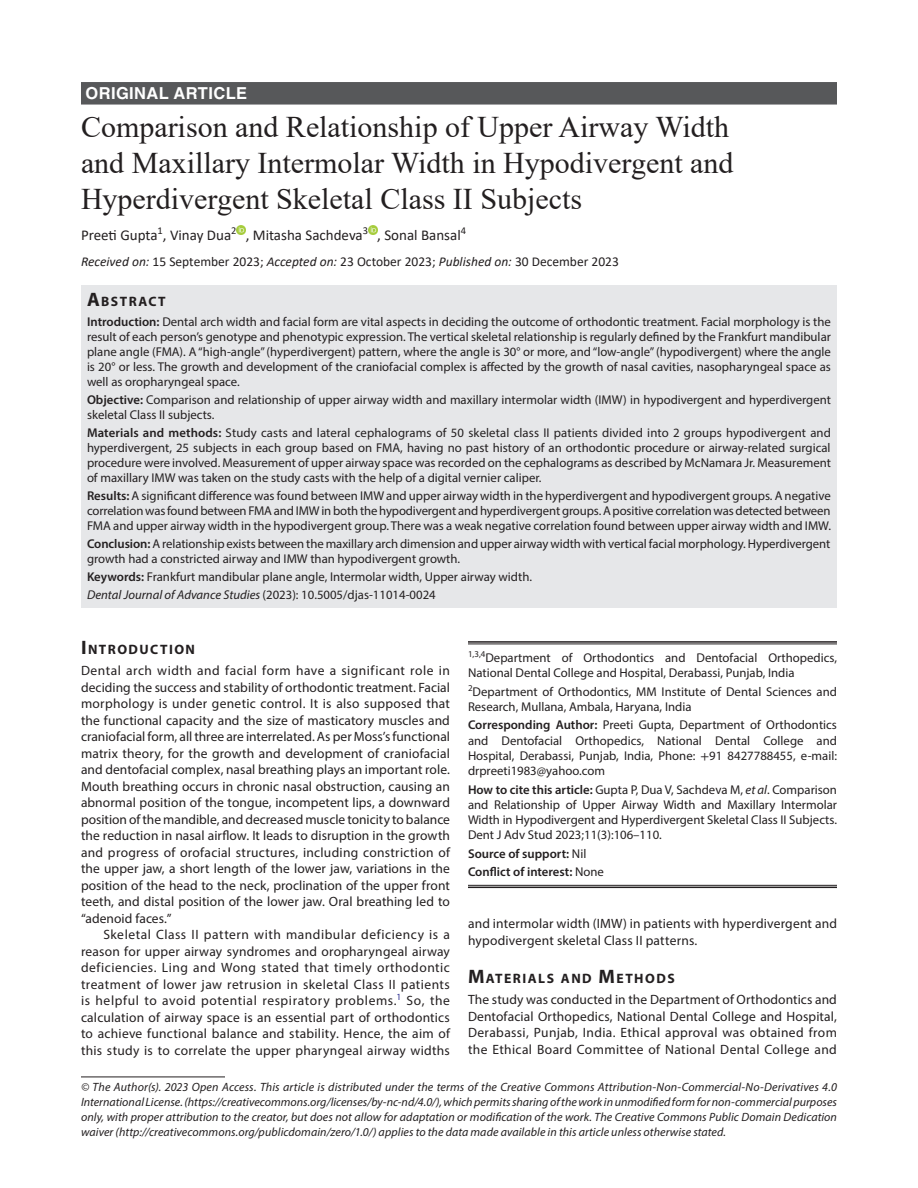
<style>
.page{position:relative;width:918px;height:1188px;background:#fff}
.page>*{position:absolute;margin:0;border:0;box-sizing:border-box;transform-origin:0 0}
.t1{font:30px/36px "Times New Roman";color:#231f20}
.ArticleType{font:700 16.5px "Helvetica LT Std";letter-spacing:.025em;color:#fff}
.AuthorName{font:15px "Calibri";color:#231f20}
.Head-1{font:700 13.65px "Myriad Pro";letter-spacing:.105em;color:#231f20}
.AbstractTitle{font:700 13.65px "Myriad Pro";letter-spacing:.105em;color:#231f20}
.Para-NoIndent{font:13.5px/16.5px "Myriad Pro";letter-spacing:.015em;color:#231f20;text-align:justify}
.Para-Indent{font:13.5px/16.5px "Myriad Pro";letter-spacing:.015em;color:#231f20;text-align:justify}
.PAS_History{font:13.5px "Calibri";color:#231f20}
.Abstract-Para-first{font:12.75px/15px "Myriad Pro";color:#231f20;text-align:justify}
.How_to_Cite{font:12.75px/15.3px "Myriad Pro";color:#231f20;text-align:justify}
.Corresponding_Author{font:12.75px/15.3px "Myriad Pro";color:#231f20;text-align:justify}
.Affiliation-first{font:12.75px/15.3px "Myriad Pro";color:#231f20}
.Affiliation{font:12.75px/15.3px "Myriad Pro";color:#231f20}
.Keywords{font:12.75px "Myriad Pro";color:#231f20}
.JT_DOI{font:12.75px "Myriad Pro";color:#231f20}
.COI{font:600 12.75px "Myriad Pro";color:#231f20}
.Source{font:600 12.75px "Myriad Pro";color:#231f20}
.FootNote{font:italic 12px/15px "Myriad Pro";letter-spacing:.005em;color:#231f20;text-align:justify}
.s1{font-style:italic}
.s2{font-size:19.5px}
.s3{font-weight:600}
.s4{font-family:"STIX General"}
.s5{font-weight:400}
</style>
<div class="page">
<div style="left:81px;top:82px;width:756px;height:23px;background:#57585a"></div>
<div style="left:81px;top:286px;width:756px;height:25px;background:#e6e7e9"></div>
<div style="left:81px;top:310px;width:756px;height:85px;background:#e6e7e9"></div>
<div style="left:81px;top:388px;width:756px;height:40px;background:#e6e7e9"></div>
<div style="left:81px;top:421px;width:756px;height:70px;background:#e6e7e9"></div>
<div style="left:81px;top:484px;width:756px;height:55px;background:#e6e7e9"></div>
<div style="left:81px;top:532px;width:756px;height:40px;background:#e6e7e9"></div>
<div style="left:81px;top:565px;width:756px;height:25px;background:#e6e7e9"></div>
<div style="left:81px;top:583px;width:756px;height:25px;background:#e6e7e9"></div>
<svg style="left:237px;top:225px;width:9px;height:9px"></svg>
<svg style="left:368px;top:225px;width:9px;height:9px"></svg>
<hr style="left:81px;top:1077px;width:144px;height:1px;background:#231f20">
<hr style="left:468px;top:641px;width:369px;height:2px;background:#231f20">
<hr style="left:468px;top:644px;width:369px;height:1px;background:#231f20">
<hr style="left:468px;top:885px;width:369px;height:1px;background:#231f20">
<hr style="left:468px;top:887px;width:369px;height:1px;background:#231f20">
<p class="ArticleType" style="left:86px;top:83px;width:163px">ORIGINAL ARTICLE</p>
<p class="t1" style="left:81px;top:108px;width:654px">Comparison and Relationship of Upper Airway Width and Maxillary Intermolar Width in Hypodivergent and<br>Hyperdivergent Skeletal Class II Subjects</p>
<p class="AuthorName" style="left:81px;top:225px;width:387px">Preeti Gupta<sup>1</sup>, Vinay Dua<sup>2</sup> , Mitasha Sachdeva<sup>3</sup> , Sonal Bansal<sup>4</sup></p>
<p class="PAS_History" style="left:81px;top:252px;width:539px"><span class="s1">Received on:</span> 15 September 2023; <span class="s1">Accepted on:</span> 23 October 2023; <span class="s1">Published on:</span> 30 December 2023</p>
<p class="AbstractTitle" style="left:87px;top:293px;width:80px"><span class="s2">A</span>BSTRACT</p>
<p class="Abstract-Para-first" style="left:87px;top:314px;width:746px"><span class="s3">Introduction:</span> Dental arch width and facial form are vital aspects in deciding the outcome of orthodontic treatment. Facial morphology is the result of each person’s genotype and phenotypic expression. The vertical skeletal relationship is regularly defined by the Frankfurt mandibular plane angle (FMA). A “high-angle” (hyperdivergent) pattern, where the angle is 30° or more, and “low-angle” (hypodivergent) where the angle is 20° or less. The growth and development of the craniofacial complex is affected by the growth of nasal cavities, nasopharyngeal space as well as oropharyngeal space.</p>
<p class="Abstract-Para-first" style="left:87px;top:392px;width:746px"><span class="s3">Objective:</span> Comparison and relationship of upper airway width and maxillary intermolar width (IMW) in hypodivergent and hyperdivergent skeletal Class II subjects.</p>
<p class="Abstract-Para-first" style="left:87px;top:425px;width:746px"><span class="s3">Materials and methods:</span> Study casts and lateral cephalograms of 50 skeletal class II patients divided into 2 groups hypodivergent and hyperdivergent, 25 subjects in each group based on FMA, having no past history of an orthodontic procedure or airway-related surgical procedure were involved. Measurement of upper airway space was recorded on the cephalograms as described by McNamara Jr. Measurement of maxillary IMW was taken on the study casts with the help of a digital vernier caliper.</p>
<p class="Abstract-Para-first" style="left:87px;top:488px;width:746px"><span class="s3">Results:</span> A significant difference was found between IMW and upper airway width in the hyperdivergent and hypodivergent groups. A negative correlation was found between FMA and IMW in both the hypodivergent and hyperdivergent groups. A positive correlation was detected between FMA and upper airway width in the hypodivergent group. There was a weak negative correlation found between upper airway width and IMW.</p>
<p class="Abstract-Para-first" style="left:87px;top:536px;width:745px"><span class="s3">Conclusion:</span> A relationship exists between the maxillary arch dimension and upper airway width with vertical facial morphology. Hyperdivergent growth had a constricted airway and IMW than hypodivergent growth.</p>
<p class="Keywords" style="left:87px;top:569px;width:447px"><span class="s3">Keywords:</span> Frankfurt mandibular plane angle, Intermolar width, Upper airway width.</p>
<p class="JT_DOI" style="left:87px;top:587px;width:350px"><span class="s1">Dental Journal of Advance Studies</span> (2023): 10.5005/djas-11014-0024</p>
<p class="Head-1" style="left:81px;top:641px;width:116px"><span class="s2">I</span>NTRODUCTION</p>
<p class="Para-NoIndent" style="left:81px;top:662px;width:371px">Dental arch width and facial form have a significant role in deciding the success and stability of orthodontic treatment. Facial morphology is under genetic control. It is also supposed that the functional capacity and the size of masticatory muscles and craniofacial form, all three are interrelated. As per Moss’s functional matrix theory, for the growth and development of craniofacial and dentofacial complex, nasal breathing plays an important role.<br>Mouth breathing occurs in chronic nasal obstruction, causing an abnormal position of the tongue, incompetent lips, a downward position of the mandible, and decreased muscle tonicity to balance the reduction in nasal airflow. It leads to disruption in the growth and progress of orofacial structures, including constriction of the upper jaw, a short length of the lower jaw, variations in the position of the head to the neck, proclination of the upper front teeth, and distal position of the lower jaw. Oral breathing led to “adenoid faces.”</p>
<p class="Para-Indent" style="left:81px;top:926px;width:371px;text-indent:22px">Skeletal Class II pattern with mandibular deficiency is a reason for upper airway syndromes and oropharyngeal airway deficiencies. Ling and Wong stated that timely orthodontic treatment of lower jaw retrusion in skeletal Class II patients is helpful to avoid potential respiratory problems.<sup>1</sup> So, the calculation of airway space is an essential part of orthodontics to achieve functional balance and stability. Hence, the aim of this study is to correlate the upper pharyngeal airway widths</p>
<p class="Para-Indent" style="left:468px;top:915px;width:371px">and intermolar width (IMW) in patients with hyperdivergent and hypodivergent skeletal Class II patterns.</p>
<p class="Affiliation-first" style="left:468px;top:650px;width:370px"><sup>1,3,4</sup>Department of Orthodontics and Dentofacial Orthopedics,<br>National Dental College and Hospital, Derabassi, Punjab, India</p>
<p class="Affiliation" style="left:468px;top:684px;width:371px"><sup>2</sup>Department of Orthodontics, MM Institute of Dental Sciences and<br>Research, Mullana, Ambala, Haryana, India</p>
<p class="Corresponding_Author" style="left:468px;top:717px;width:371px"><span class="s3">Corresponding Author:</span> Preeti Gupta, Department of Orthodontics and Dentofacial Orthopedics, National Dental College and Hospital, Derabassi, Punjab, India, Phone: <span class="s4">+</span>91 8427788455, e-mail: drpreeti1983@yahoo.com</p>
<p class="How_to_Cite" style="left:468px;top:781px;width:371px"><span class="s3">How to cite this article:</span> Gupta P, Dua V, Sachdeva M, <span class="s1">et al</span>. Comparison and Relationship of Upper Airway Width and Maxillary Intermolar Width in Hypodivergent and Hyperdivergent Skeletal Class II Subjects.<br>Dent J Adv Stud 2023;11(3):106–110.</p>
<p class="Source" style="left:468px;top:845px;width:120px">Source of support: <span class="s5">Nil</span></p>
<p class="COI" style="left:468px;top:864px;width:137px">Conflict of interest: <span class="s5">None</span></p>
<p class="Head-1" style="left:468px;top:970px;width:208px"><span class="s2">M</span>ATERIALS AND <span class="s2">M</span>ETHODS</p>
<p class="Para-NoIndent" style="left:468px;top:991px;width:371px">The study was conducted in the Department of Orthodontics and Dentofacial Orthopedics, National Dental College and Hospital, Derabassi, Punjab, India. Ethical approval was obtained from the Ethical Board Committee of National Dental College and</p>
<p class="FootNote" style="left:81px;top:1079px;width:758px">© The Author(s). 2023 Open Access. This article is distributed under the terms of the Creative Commons Attribution-Non-Commercial-No-Derivatives 4.0<br>International License. (https://creativecommons.org/licenses/by-nc-nd/4.0/), which permits sharing of the work in unmodified form for non-commercial purposes only, with proper attribution to the creator, but does not allow for adaptation or modification of the work. The Creative Commons Public Domain Dedication waiver (http://creativecommons.org/publicdomain/zero/1.0/) applies to the data made available in this article unless otherwise stated.</p>
</div>
